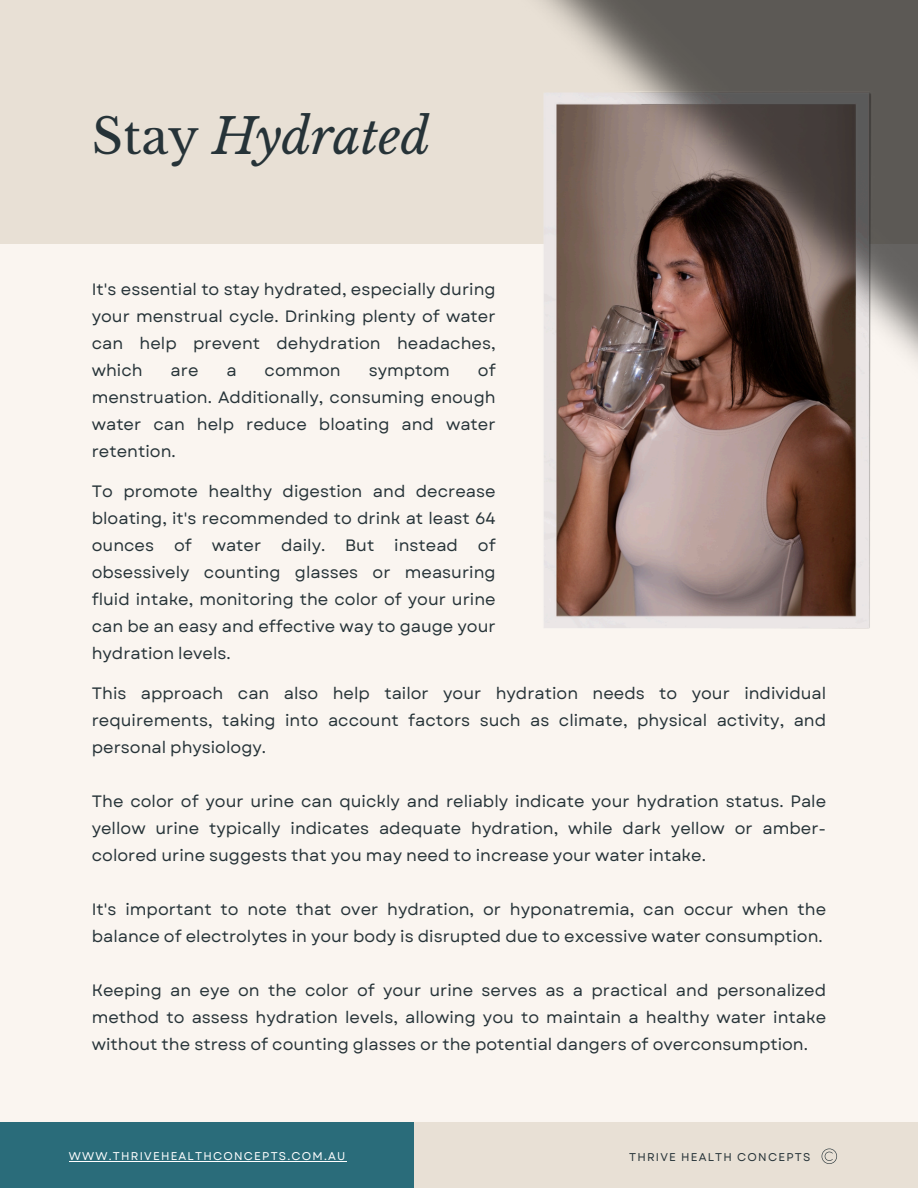
<style>
.page{position:relative;width:918px;height:1188px;background:#faf5f0}
.page>*{position:absolute;margin:0;border:0;box-sizing:border-box;transform-origin:0 0}
.t1{font:italic 48.45px "Libre Baskerville";color:#263338}
.t2{font:16.5px/27px "Garet";color:#263338;text-align:justify}
.t3{font:11.25px "Garet";letter-spacing:.105em;color:#fff}
.t4{font:11.25px "Garet";letter-spacing:.105em;color:#263338}
.s1{font-style:normal}
</style>
<div class="page">
<div style="left:0;top:0;width:918px;height:243px;background:#e8e0d5"></div>
<img style="left:496px;top:0;width:422px;height:629px">
<div style="left:0;top:1122px;width:414px;height:66px;background:#2a6c7a"></div>
<hr style="left:69px;top:1161px;width:278px;height:1px;background:#fff">
<div style="left:414px;top:1122px;width:504px;height:66px;background:#e8e0d5"></div>
<svg style="left:822px;top:1149px;width:15px;height:15px"></svg>
<h2 class="t1" style="left:92px;top:107px;width:339px"><span class="s1">Stay</span> Hydrated</h2>
<h2 class="t2" style="left:92px;top:276px;width:405px">It's essential to stay hydrated, especially during your menstrual cycle. Drinking plenty of water can help prevent dehydration headaches, which</h2>
<h2 class="t2" style="left:92px;top:357px;width:405px;text-indent:386px">of menstruation. Additionally, consuming enough water can help reduce bloating and water retention.</h2>
<h2 class="t2" style="left:92px;top:478px;width:405px">To promote healthy digestion and decrease bloating, it's recommended to drink at least 64 ounces of water daily. But instead of obsessively counting glasses or measuring fluid intake, monitoring the color of your urine can be an easy and effective way to gauge your hydration levels.</h2>
<h2 class="t2" style="left:171px;top:357px;width:29px">are</h2>
<h2 class="t2" style="left:226px;top:357px;width:12px">a</h2>
<h2 class="t2" style="left:265px;top:357px;width:78px">common</h2>
<h2 class="t2" style="left:369px;top:357px;width:83px">symptom</h2>
<h1 class="t2" style="left:92px;top:680px;width:736px">This approach can also help tailor your hydration needs to your individual requirements, taking into account factors such as climate, physical activity, and personal physiology.</h1>
<p class="t2" style="left:92px;top:788px;width:736px">The color of your urine can quickly and reliably indicate your hydration status. Pale yellow urine typically indicates adequate hydration, while dark yellow or amber&shy;colored urine suggests that you may need to increase your water intake.</p>
<p class="t2" style="left:92px;top:896px;width:736px">It's important to note that over hydration, or hyponatremia, can occur when the balance of electrolytes in your body is disrupted due to excessive water consumption.</p>
<p class="t2" style="left:92px;top:977px;width:736px">Keeping an eye on the color of your urine serves as a practical and personalized method to assess hydration levels, allowing you to maintain a healthy water intake without the stress of counting glasses or the potential dangers of overconsumption.</p>
<p class="t3" style="left:69px;top:1148px;width:278px">WWW.THRIVEHEALTHCONCEPTS.COM.AU</p>
<p class="t4" style="left:629px;top:1149px;width:183px">THRIVE HEALTH CONCEPTS</p>
</div>
